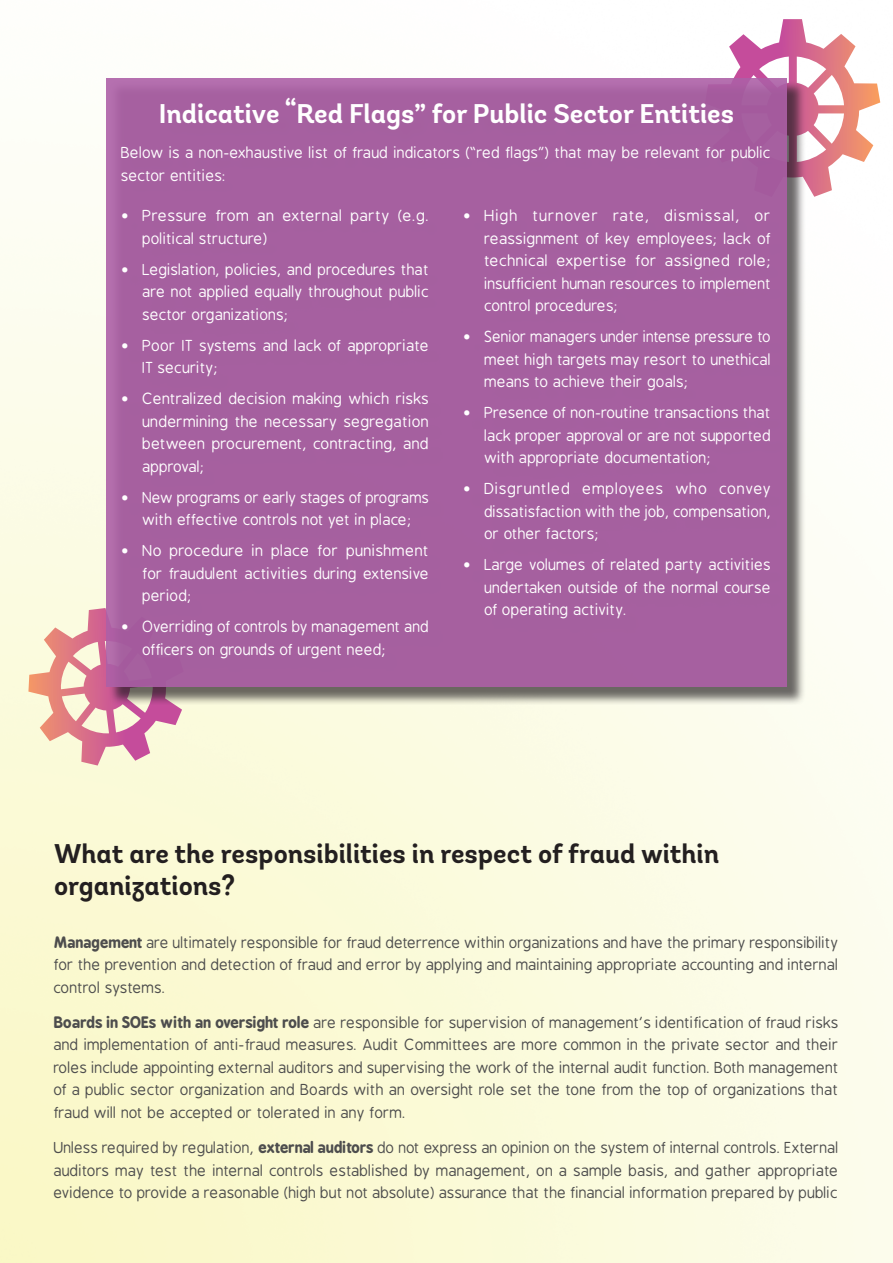
<style>
.page{position:relative;width:893px;height:1263px;background:#fff}
.page>*{position:absolute;margin:0;border:0;box-sizing:border-box;transform-origin:0 0}
.header_1{font:700 27px/32.4px "Andes";color:#231f20}
.header_1-2{font:700 27px "Andes";color:#fff}
.Body_text{font:15px/22.5px "B Preplay";color:#fff;text-align:justify}
.Body_text-2{font:15px/22.5px "B Preplay";color:#4d4d4d;text-align:justify}
.s1{font-weight:700}
</style>
<div class="page">
<svg style="left:28px;top:608px;width:156px;height:157px;background:#eabab6"></svg>
<svg style="left:729px;top:19px;width:151px;height:178px"></svg>
<div style="left:108px;top:80px;width:698px;height:625px;background:#231f20;opacity:.75"></div>
<div style="left:106px;top:78px;width:681px;height:609px;background:#a660a0"></div>
<p class="header_1-2" style="left:159px;top:97px;width:577px">Indicative “Red Flags” for Public Sector Entities</p>
<p class="Body_text" style="left:122px;top:142px;width:651px">Below is a non-exhaustive list of fraud indicators (“red flags”) that may be relevant for public sector entities:</p>
<p class="Body_text" style="left:143px;top:205px;width:288px;text-indent:-21px">• Pressure from an external party (e.g. political structure)</p>
<p class="Body_text" style="left:143px;top:259px;width:288px;text-indent:-21px">• Legislation, policies, and procedures that are not applied equally throughout public sector organizations;</p>
<p class="Body_text" style="left:143px;top:335px;width:288px;text-indent:-21px">• Poor IT systems and lack of appropriate<br>IT security;</p>
<p class="Body_text" style="left:143px;top:388px;width:288px;text-indent:-21px">• Centralized decision making which risks undermining the necessary segregation between procurement, contracting, and approval;</p>
<p class="Body_text" style="left:122px;top:487px;width:310px;text-align:center">• New programs or early stages of programs with effective controls not yet in place;</p>
<p class="Body_text" style="left:143px;top:540px;width:288px;text-indent:-21px">• No procedure in place for punishment for fraudulent activities during extensive period;</p>
<p class="Body_text" style="left:143px;top:616px;width:288px;text-indent:-21px">• Overriding of controls by management and officers on grounds of urgent need;</p>
<p class="Body_text" style="left:485px;top:205px;width:288px;text-indent:-21px">• High turnover rate, dismissal, or reassignment of key employees; lack of technical expertise for assigned role; insufficient human resources to implement control procedures;</p>
<p class="Body_text" style="left:485px;top:326px;width:288px;text-indent:-21px">• Senior managers under intense pressure to meet high targets may resort to unethical means to achieve their goals;</p>
<p class="Body_text" style="left:485px;top:402px;width:288px;text-indent:-21px">• Presence of non-routine transactions that lack proper approval or are not supported with appropriate documentation;</p>
<p class="Body_text" style="left:485px;top:478px;width:288px;text-indent:-21px">• Disgruntled employees who convey dissatisfaction with the job, compensation, or other factors;</p>
<p class="Body_text" style="left:485px;top:554px;width:288px;text-indent:-21px">• Large volumes of related party activities undertaken outside of the normal course of operating activity.</p>
<p class="header_1" style="left:54px;top:838px;width:667px">What are the responsibilities in respect of fraud within organizations?</p>
<p class="Body_text-2" style="left:54px;top:931px;width:786px"><span class="s1">Management</span> are ultimately responsible for fraud deterrence within organizations and have the primary responsibility for the prevention and detection of fraud and error by applying and maintaining appropriate accounting and internal control systems.</p>
<p class="Body_text-2" style="left:54px;top:1012px;width:787px"><span class="s1">Boards in SOEs with an oversight role</span> are responsible for supervision of management’s identification of fraud risks and implementation of anti-fraud measures. Audit Committees are more common in the private sector and their roles include appointing external auditors and supervising the work of the internal audit function. Both management of a public sector organization and Boards with an oversight role set the tone from the top of organizations that fraud will not be accepted or tolerated in any form.</p>
<p class="Body_text-2" style="left:54px;top:1137px;width:786px">Unless required by regulation, <span class="s1">external auditors</span> do not express an opinion on the system of internal controls. External auditors may test the internal controls established by management, on a sample basis, and gather appropriate evidence to provide a reasonable (high but not absolute) assurance that the financial information prepared by public</p>
</div>
